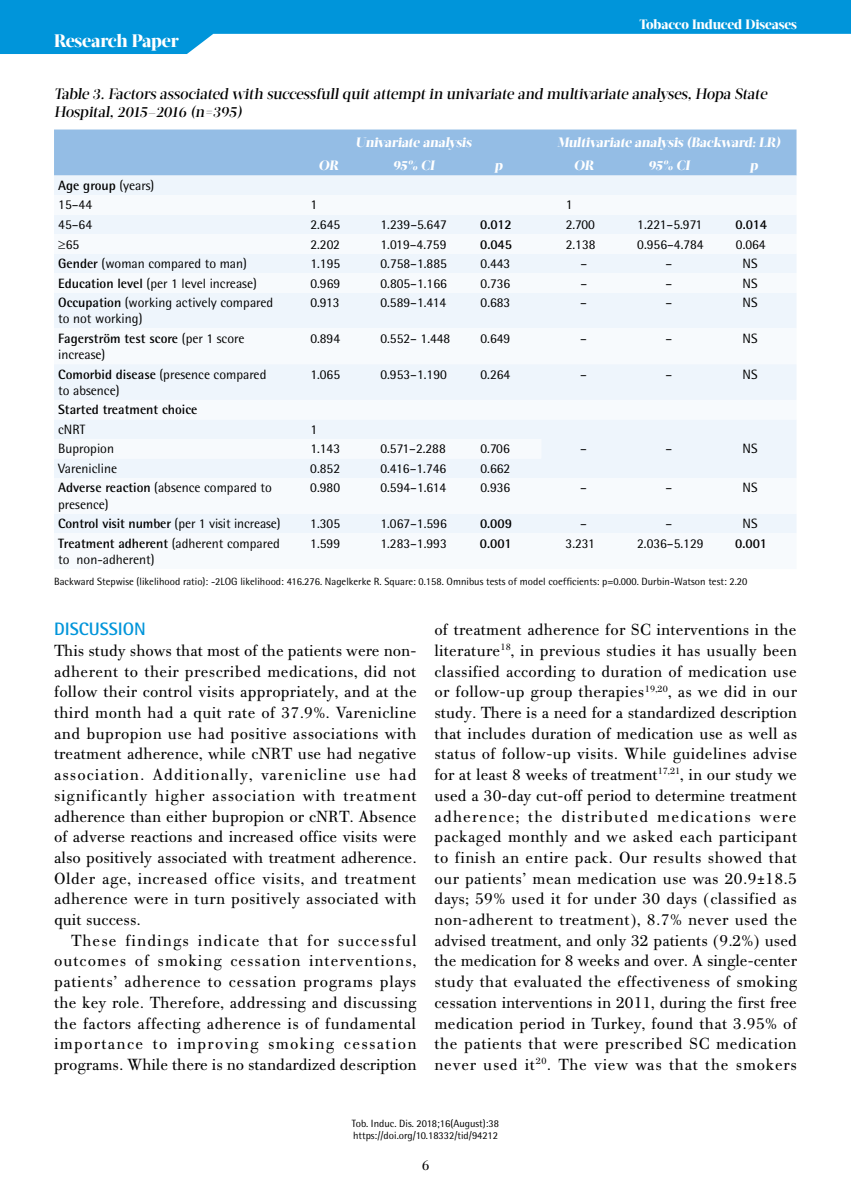
<style>
.page{position:relative;width:851px;height:1191px;background:#fff}
.page>*{position:absolute;margin:0;border:0;box-sizing:border-box;transform-origin:0 0}
.t1{font:800 18px "Acta Display W04";letter-spacing:-.01em;color:#fff}
.t2{font:700 18px "Rotis Semi Sans Hel";color:#0095da}
.t3{font:17.25px/20.7px "PF Bodoni Text";letter-spacing:.02em;color:#000;text-align:justify}
.t4{font:500 15px/18px "Acta Display W04";color:#000}
.t5{font:15px "PF Bodoni Text";color:#000}
.t6{font:13.5px/16.2px "Rotis Semi Sans Hel";color:#000}
.t7{font:700 13.5px/16.2px "Rotis Semi Sans Hel";color:#000}
.t8{font:800 13.5px "Acta Display W04";letter-spacing:-.01em;color:#fff}
.t9{font:10.5px/12.6px "Rotis Semi Sans Hel";color:#000}
.s1{font-weight:700}
.s2{font-weight:400}
.s3{font-family:"DIN Pro";font-size:15px}
</style>
<div class="page">
<svg style="left:0;top:0;width:850px;height:54px;fill:#0095da"></svg>
<div style="left:54px;top:129px;width:742px;height:46px;background:#94bde5"></div>
<div style="left:54px;top:175px;width:742px;height:20px;background:#eef5fc"></div>
<svg style="left:54px;top:215px;width:742px;height:318px;fill:#eef5fc"></svg>
<p class="t1" style="left:54px;top:30px;width:126px">Research Paper</p>
<p class="t8" style="left:639px;top:17px;width:159px">Tobacco Induced Diseases</p>
<p class="t4" style="left:54px;top:85px;width:717px">Table 3. Factors associated with successfull quit attempt in univariate and multivariate analyses, Hopa State<br>Hospital, 2015–2016 (n=395)</p>
<p class="t8" style="left:355px;top:135px;width:120px">Univariate analysis</p>
<p class="t8" style="left:557px;top:135px;width:227px">Multivariate analysis (Backward:LR)</p>
<p class="t6" style="left:58px;top:175px;width:97px;line-height:19.5px"><span class="s1">Age group</span> (years)<br>15–44</p>
<p class="t8" style="left:318px;top:158px;width:24px">OR</p>
<p class="t8" style="left:393px;top:158px;width:45px">95% CI</p>
<p class="t8" style="left:494px;top:158px;width:12px">p</p>
<p class="t8" style="left:573px;top:158px;width:24px">OR</p>
<p class="t8" style="left:648px;top:158px;width:45px">95% CI</p>
<p class="t8" style="left:749px;top:158px;width:12px">p</p>
<p class="t6" style="left:310px;top:197px;width:8px">1</p>
<p class="t6" style="left:565px;top:197px;width:8px">1</p>
<p class="t6" style="left:58px;top:216px;width:35px">45–64</p>
<p class="t6" style="left:310px;top:216px;width:31px">2.645</p>
<p class="t6" style="left:380px;top:216px;width:68px">1.239–5.647</p>
<p class="t7" style="left:480px;top:216px;width:33px">0.012</p>
<p class="t6" style="left:565px;top:216px;width:31px">2.700</p>
<p class="t6" style="left:637px;top:216px;width:66px">1.221–5.971</p>
<p class="t7" style="left:735px;top:216px;width:33px">0.014</p>
<p class="t6" style="left:58px;top:236px;width:22px">≥65</p>
<p class="t6" style="left:310px;top:236px;width:31px">2.202</p>
<p class="t6" style="left:380px;top:236px;width:67px">1.019–4.759</p>
<p class="t7" style="left:480px;top:236px;width:33px">0.045</p>
<p class="t6" style="left:565px;top:236px;width:31px">2.138</p>
<p class="t6" style="left:637px;top:236px;width:68px">0.956–4.784</p>
<p class="t6" style="left:735px;top:236px;width:31px">0.064</p>
<p class="t6" style="left:58px;top:255px;width:190px"><span class="s1">Gender</span> (woman compared to man)</p>
<p class="t6" style="left:310px;top:255px;width:31px">1.195</p>
<p class="t6" style="left:380px;top:255px;width:68px">0.758–1.885</p>
<p class="t6" style="left:480px;top:255px;width:31px">0.443</p>
<p class="t6" style="left:580px;top:255px;width:8px">–</p>
<p class="t6" style="left:665px;top:255px;width:8px">–</p>
<p class="t6" style="left:742px;top:255px;width:17px">NS</p>
<p class="t6" style="left:58px;top:275px;width:200px"><span class="s1">Education level</span> (per 1 level increase)</p>
<p class="t6" style="left:310px;top:275px;width:31px">0.969</p>
<p class="t6" style="left:380px;top:275px;width:68px">0.805–1.166</p>
<p class="t6" style="left:480px;top:275px;width:31px">0.736</p>
<p class="t6" style="left:580px;top:275px;width:8px">–</p>
<p class="t6" style="left:665px;top:275px;width:8px">–</p>
<p class="t6" style="left:742px;top:275px;width:17px">NS</p>
<p class="t6" style="left:58px;top:294px;width:216px"><span class="s1">Occupation</span> (working actively compared to not working)</p>
<p class="t6" style="left:310px;top:294px;width:31px">0.913</p>
<p class="t6" style="left:380px;top:294px;width:67px">0.589–1.414</p>
<p class="t6" style="left:480px;top:294px;width:31px">0.683</p>
<p class="t6" style="left:580px;top:294px;width:8px">–</p>
<p class="t6" style="left:665px;top:294px;width:8px">–</p>
<p class="t6" style="left:742px;top:294px;width:17px">NS</p>
<p class="t7" style="left:58px;top:330px;width:188px">Fagerström test score <span class="s2">(per 1 score increase)</span></p>
<p class="t6" style="left:310px;top:330px;width:31px">0.894</p>
<p class="t6" style="left:380px;top:330px;width:71px">0.552– 1.448</p>
<p class="t6" style="left:480px;top:330px;width:31px">0.649</p>
<p class="t6" style="left:580px;top:330px;width:8px">–</p>
<p class="t6" style="left:665px;top:330px;width:8px">–</p>
<p class="t6" style="left:742px;top:330px;width:17px">NS</p>
<p class="t6" style="left:58px;top:366px;width:210px"><span class="s1">Comorbid disease</span> (presence compared to absence)</p>
<p class="t6" style="left:310px;top:366px;width:31px">1.065</p>
<p class="t6" style="left:380px;top:366px;width:68px">0.953–1.190</p>
<p class="t6" style="left:480px;top:366px;width:31px">0.264</p>
<p class="t6" style="left:580px;top:366px;width:8px">–</p>
<p class="t6" style="left:665px;top:366px;width:8px">–</p>
<p class="t6" style="left:742px;top:366px;width:17px">NS</p>
<p class="t7" style="left:58px;top:401px;width:141px">Started treatment choice</p>
<p class="t6" style="left:58px;top:421px;width:29px">cNRT</p>
<p class="t6" style="left:310px;top:421px;width:8px">1</p>
<p class="t6" style="left:58px;top:440px;width:57px">Bupropion</p>
<p class="t6" style="left:310px;top:440px;width:31px">1.143</p>
<p class="t6" style="left:380px;top:440px;width:67px">0.571–2.288</p>
<p class="t6" style="left:480px;top:440px;width:31px">0.706</p>
<p class="t6" style="left:580px;top:440px;width:8px">–</p>
<p class="t6" style="left:665px;top:440px;width:8px">–</p>
<p class="t6" style="left:742px;top:440px;width:17px">NS</p>
<p class="t6" style="left:58px;top:460px;width:60px">Varenicline</p>
<p class="t6" style="left:310px;top:460px;width:31px">0.852</p>
<p class="t6" style="left:380px;top:460px;width:67px">0.416–1.746</p>
<p class="t6" style="left:480px;top:460px;width:31px">0.662</p>
<p class="t6" style="left:58px;top:479px;width:215px"><span class="s1">Adverse reaction</span> (absence compared to presence)</p>
<p class="t6" style="left:310px;top:479px;width:31px">0.980</p>
<p class="t6" style="left:380px;top:479px;width:67px">0.594–1.614</p>
<p class="t6" style="left:480px;top:479px;width:31px">0.936</p>
<p class="t6" style="left:580px;top:479px;width:8px">–</p>
<p class="t6" style="left:665px;top:479px;width:8px">–</p>
<p class="t6" style="left:742px;top:479px;width:17px">NS</p>
<p class="t6" style="left:58px;top:515px;width:224px"><span class="s1">Control visit number</span> (per 1 visit increase)</p>
<p class="t6" style="left:310px;top:515px;width:31px">1.305</p>
<p class="t6" style="left:380px;top:515px;width:68px">1.067–1.596</p>
<p class="t7" style="left:480px;top:515px;width:33px">0.009</p>
<p class="t6" style="left:580px;top:515px;width:8px">–</p>
<p class="t6" style="left:665px;top:515px;width:8px">–</p>
<p class="t6" style="left:742px;top:515px;width:17px">NS</p>
<p class="t6" style="left:58px;top:535px;width:223px"><span class="s1">Treatment adherent</span> (adherent compared to non-adherent)</p>
<p class="t6" style="left:310px;top:535px;width:31px">1.599</p>
<p class="t6" style="left:380px;top:535px;width:68px">1.283–1.993</p>
<p class="t7" style="left:480px;top:535px;width:33px">0.001</p>
<p class="t6" style="left:565px;top:535px;width:31px">3.231</p>
<p class="t6" style="left:637px;top:535px;width:68px">2.036–5.129</p>
<p class="t7" style="left:735px;top:535px;width:33px">0.001</p>
<p class="t9" style="left:54px;top:575px;width:694px">Backward Stepwise (likelihood ratio): -2LOG likelihood: 416.276. Nagelkerke R. Square: 0.158. Omnibus tests of model coefficients: p=0.000. Durbin-Watson test: 2.20</p>
<p class="t2" style="left:54px;top:618px;width:93px">DISCUSSION</p>
<p class="t3" style="left:54px;top:640px;width:364px">This study shows that most of the patients were non&shy;adherent to their prescribed medications, did not follow their control visits appropriately, and at the third month had a quit rate of 37.9%. Varenicline and bupropion use had positive associations with treatment adherence, while cNRT use had negative association. Additionally, varenicline use had significantly higher association with treatment adherence than either bupropion or cNRT. Absence of adverse reactions and increased office visits were also positively associated with treatment adherence.<br>Older age, increased office visits, and treatment adherence were in turn positively associated with quit success.</p>
<p class="t3" style="left:54px;top:930px;width:364px;text-indent:17px">These findings indicate that for successful outcomes of smoking cessation interventions, patients’ adherence to cessation programs plays the key role. Therefore, addressing and discussing the factors affecting adherence is of fundamental importance to improving smoking cessation programs. While there is no standardized description</p>
<p class="t3" style="left:434px;top:619px;width:364px">of treatment adherence for SC interventions in the literature<sup>18</sup>, in previous studies it has usually been classified according to duration of medication use or follow-up group therapies<sup>19,20</sup>, as we did in our study. There is a need for a standardized description that includes duration of medication use as well as status of follow-up visits. While guidelines advise for at least 8 weeks of treatment<sup>17,21</sup>, in our study we used a 30-day cut-off period to determine treatment adherence; the distributed medications were packaged monthly and we asked each participant to finish an entire pack. Our results showed that our patients’ mean medication use was 20.9<span class="s3">±</span>18.5 days; 59% used it for under 30 days (classified as non-adherent to treatment), 8.7% never used the advised treatment, and only 32 patients (9.2%) used the medication for 8 weeks and over. A single-center study that evaluated the effectiveness of smoking cessation interventions in 2011, during the first free medication period in Turkey, found that 3.95% of the patients that were prescribed SC medication never used it<sup>20</sup>. The view was that the smokers</p>
<p class="t9" style="left:352px;top:1116px;width:149px">Tob. Induc. Dis. 2018;16(August):38 https://doi.org/10.18332/tid/94212</p>
<p class="t5" style="left:421px;top:1156px;width:9px">6</p>
</div>
